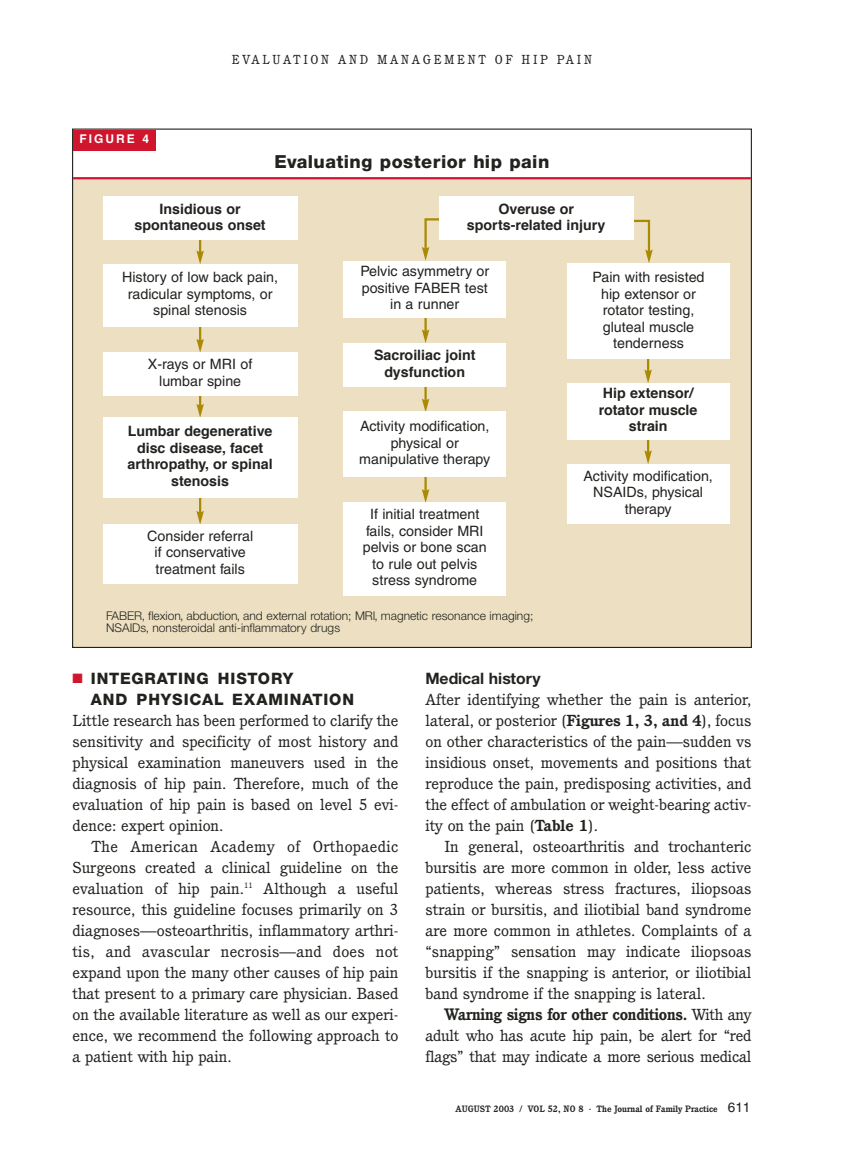
<style>
.page{position:relative;width:851px;height:1161px;background:#fff}
.page>*{position:absolute;margin:0;border:0;box-sizing:border-box;transform-origin:0 0}
.t1{font:700 25.5px "Cushing";letter-spacing:.015em;color:#fff}
.t2{font:800 18px "Helvetica Neue";letter-spacing:.02em;color:#20231e}
.t3{font:700 16.2px "Cushing";letter-spacing:-.015em;color:#20231e}
.t4{font:800 15.75px/21px "Helvetica Neue";letter-spacing:.06em;color:#20231e}
.t5{font:700 15.75px "Helvetica Neue";color:#20231e}
.t6{font:15.6px/21px "Cushing";color:#20231e;text-align:justify;scale:1.06 1}
.t7{font:14.25px/16.5px "Helvetica";color:#20231e;text-align:center}
.t8{font:700 14.25px/16.5px "Helvetica";color:#20231e;text-align:center}
.t9{font:12.75px "Cushing";letter-spacing:.21em;color:#20231e}
.t10{font:300 12px/12px "Helvetica Neue";color:#20231e}
.t11{font:700 12px "Helvetica";letter-spacing:.165em;color:#fff}
.t12{font:700 9px "Cushing";color:#20231e}
.s1{color:#cf162d}
.s2{font-weight:700}
.s3{font-weight:400;font-size:15.6px}
.s4{font-family:"Helvetica";font-weight:400;font-size:13.5px}
</style>
<div class="page">
<div style="left:72px;top:179px;width:680px;height:468px;background:#ede0c2"></div>
<hr style="left:73px;top:177px;width:677px;height:2px;background:#cf162d">
<div style="left:73px;top:130px;width:82px;height:21px;background:#cf162d"></div>
<hr style="left:424px;top:218px;width:2px;height:32px;background:#aa8905">
<svg style="left:422px;top:247px;width:7px;height:14px"></svg>
<hr style="left:425px;top:218px;width:122px;height:3px;background:#aa8905">
<hr style="left:199px;top:218px;width:2px;height:35px;background:#aa8905">
<svg style="left:196px;top:251px;width:8px;height:13px"></svg>
<hr style="left:199px;top:307px;width:2px;height:35px;background:#aa8905">
<svg style="left:196px;top:339px;width:8px;height:13px"></svg>
<hr style="left:199px;top:371px;width:2px;height:35px;background:#aa8905">
<svg style="left:196px;top:404px;width:8px;height:13px"></svg>
<hr style="left:199px;top:478px;width:2px;height:35px;background:#aa8905">
<svg style="left:196px;top:511px;width:8px;height:13px"></svg>
<div style="left:103px;top:524px;width:194px;height:59px;background:#fff"></div>
<hr style="left:424px;top:306px;width:2px;height:26px;background:#aa8905">
<svg style="left:422px;top:329px;width:7px;height:14px"></svg>
<hr style="left:424px;top:375px;width:2px;height:26px;background:#aa8905">
<svg style="left:422px;top:399px;width:7px;height:13px"></svg>
<hr style="left:424px;top:465px;width:2px;height:27px;background:#aa8905">
<svg style="left:422px;top:489px;width:7px;height:13px"></svg>
<div style="left:344px;top:502px;width:162px;height:94px;background:#fff"></div>
<hr style="left:647px;top:346px;width:2px;height:26px;background:#aa8905">
<svg style="left:644px;top:370px;width:7px;height:13px"></svg>
<hr style="left:647px;top:427px;width:2px;height:26px;background:#aa8905">
<svg style="left:644px;top:450px;width:7px;height:14px"></svg>
<div style="left:567px;top:464px;width:162px;height:59px;background:#fff"></div>
<div style="left:103px;top:197px;width:194px;height:43px;background:#fff"></div>
<div style="left:103px;top:264px;width:194px;height:62px;background:#fff"></div>
<div style="left:103px;top:352px;width:194px;height:44px;background:#fff"></div>
<div style="left:344px;top:261px;width:162px;height:56px;background:#fff"></div>
<hr style="left:647px;top:220px;width:3px;height:32px;background:#aa8905">
<svg style="left:645px;top:250px;width:7px;height:13px"></svg>
<hr style="left:526px;top:220px;width:123px;height:2px;background:#aa8905">
<div style="left:567px;top:263px;width:162px;height:96px;background:#fff"></div>
<div style="left:439px;top:197px;width:194px;height:43px;background:#fff"></div>
<div style="left:344px;top:343px;width:162px;height:44px;background:#fff"></div>
<div style="left:567px;top:383px;width:162px;height:57px;background:#fff"></div>
<div style="left:103px;top:417px;width:194px;height:80px;background:#fff"></div>
<div style="left:344px;top:412px;width:162px;height:65px;background:#fff"></div>
<h1 class="t1" style="left:73px;top:130px;width:89px">Applied</h1>
<p class="t11" style="left:79px;top:134px;width:71px">FIGURE 4</p>
<p class="t9" style="left:232px;top:54px;width:361px">EVALUATION AND MANAGEMENT OF HIP PAIN</p>
<p class="t2" style="left:274px;top:155px;width:276px">Evaluating posterior hip pain</p>
<p class="t8" style="left:467px;top:202px;width:140px">Overuse or sports-related injury</p>
<p class="t8" style="left:135px;top:202px;width:133px">Insidious or spontaneous onset</p>
<p class="t7" style="left:122px;top:270px;width:157px">History of low back pain, radicular symptoms, or spinal stenosis</p>
<p class="t7" style="left:360px;top:264px;width:130px">Pelvic asymmetry or positive FABER test in a runner</p>
<p class="t7" style="left:592px;top:270px;width:113px">Pain with resisted hip extensor or rotator testing, gluteal muscle tenderness</p>
<p class="t8" style="left:374px;top:348px;width:103px">Sacroiliac joint dysfunction</p>
<p class="t7" style="left:148px;top:357px;width:106px">X-rays or MRI of lumbar spine</p>
<p class="t8" style="left:599px;top:386px;width:100px">Hip extensor/ rotator muscle strain</p>
<p class="t8" style="left:127px;top:424px;width:147px">Lumbar degenerative disc disease, facet arthropathy, or spinal stenosis</p>
<p class="t7" style="left:359px;top:419px;width:132px">Activity modification, physical or manipulative therapy</p>
<p class="t7" style="left:583px;top:469px;width:131px">Activity modification,<br>NSAIDs, physical therapy</p>
<p class="t7" style="left:363px;top:508px;width:125px">If initial treatment fails, consider MRI pelvis or bone scan to rule out pelvis stress syndrome</p>
<p class="t7" style="left:147px;top:529px;width:107px">Consider referral if conservative treatment fails</p>
<p class="t10" style="left:106px;top:611px;width:429px">FABER, flexion, abduction, and external rotation; MRI, magnetic resonance imaging;<br>NSAIDs, nonsteroidal anti-inflammatory drugs</p>
<p class="t4" style="left:91px;top:669px;width:265px;text-indent:-18px"><span class="s1">■</span> INTEGRATING HISTORY<br>AND PHYSICAL EXAMINATION</p>
<p class="t6" style="left:72px;top:711px;width:309px">Little research has been performed to clarify the sensitivity and specificity of most history and physical examination maneuvers used in the diagnosis of hip pain. Therefore, much of the evaluation of hip pain is based on level 5 evi&shy;dence: expert opinion.</p>
<p class="t6" style="left:72px;top:837px;width:309px;text-indent:19px">The American Academy of Orthopaedic Surgeons created a clinical guideline on the evaluation of hip pain.<sup>11</sup> Although a useful resource, this guideline focuses primarily on 3 diagnoses—osteoarthritis, inflammatory arthri&shy;tis, and avascular necrosis—and does not expand upon the many other causes of hip pain that present to a primary care physician. Based on the available literature as well as our experi&shy;ence, we recommend the following approach to a patient with hip pain.</p>
<p class="t5" style="left:425px;top:673px;width:117px">Medical history</p>
<p class="t6" style="left:425px;top:690px;width:309px">After identifying whether the pain is anterior, lateral, or posterior (<span class="s2">Figures 1, 3, and 4</span>), focus on other characteristics of the pain—sudden vs insidious onset, movements and positions that reproduce the pain, predisposing activities, and the effect of ambulation or weight-bearing activ&shy;ity on the pain (<span class="s2">Table 1</span>).</p>
<p class="t6" style="left:425px;top:837px;width:309px;text-indent:19px">In general, osteoarthritis and trochanteric bursitis are more common in older, less active patients, whereas stress fractures, iliopsoas strain or bursitis, and iliotibial band syndrome are more common in athletes. Complaints of a “snapping” sensation may indicate iliopsoas bursitis if the snapping is anterior, or iliotibial band syndrome if the snapping is lateral.</p>
<p class="t3" style="left:444px;top:1008px;width:308px">Warning signs for other conditions. <span class="s3">With any</span></p>
<p class="t6" style="left:425px;top:1026px;width:309px">adult who has acute hip pain, be alert for “red flags” that may indicate a more serious medical</p>
<p class="t12" style="left:455px;top:1106px;width:296px">AUGUST 2003 / VOL 52, NO 8 · The Journal of Family Practice <span class="s4">611</span></p>
</div>
